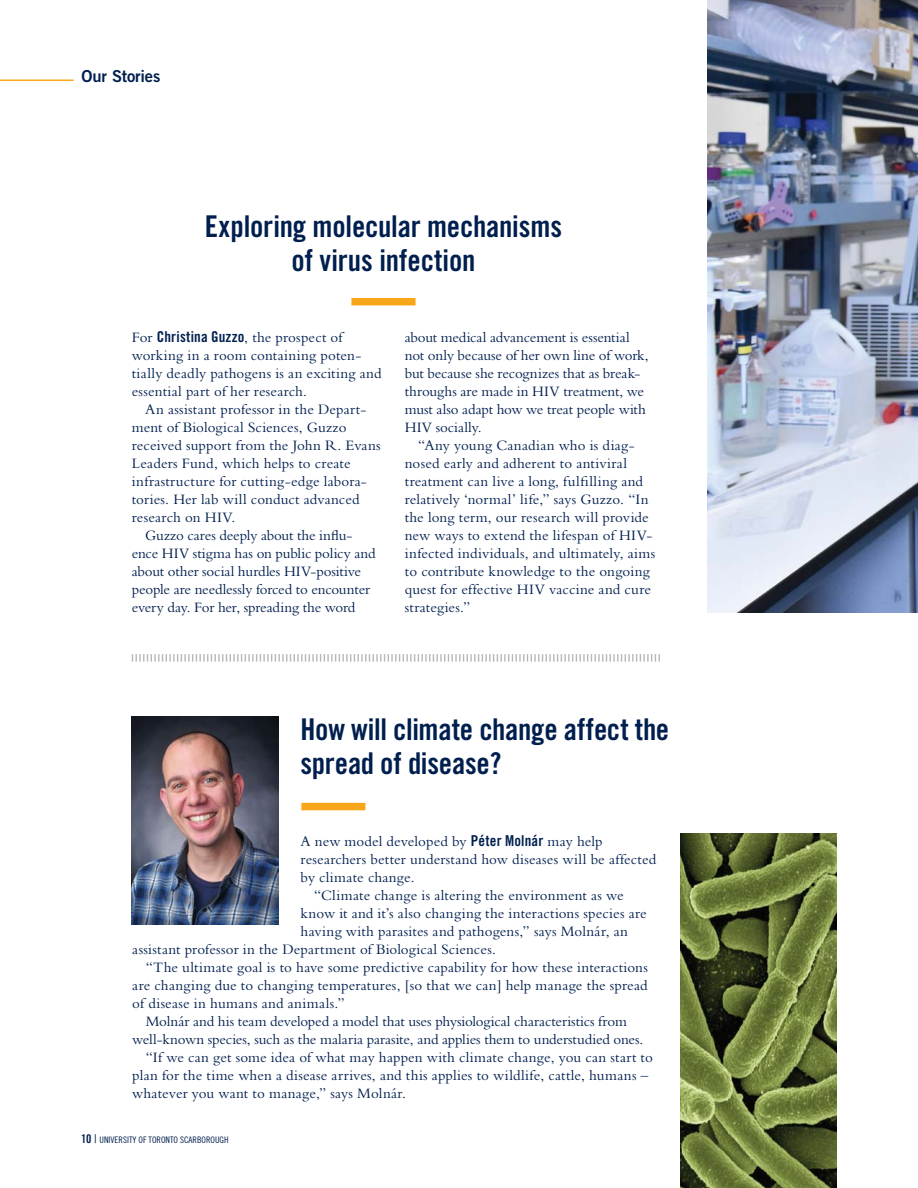
<style>
.page{position:relative;width:918px;height:1188px;background:#fff}
.page>*{position:absolute;margin:0;border:0;box-sizing:border-box;transform-origin:0 0}
.t1{font:30px/34.5px "Trade Gothic Bold Cond Twenty";letter-spacing:-.01em;color:#001f4e;text-align:center}
.t2{font:16.5px "Trade Gothic Bold Two";letter-spacing:-.01em;color:#001f4e}
.t3{font:15px/18px "Bembo";letter-spacing:.01em;color:#001f4e}
.t4{font:15px/18px "Bembo";letter-spacing:-.01em;color:#001f4e}
.t5{font:15px "Bembo";letter-spacing:-.015em;color:#001f4e}
.t6{font:15px "Bembo";letter-spacing:.03em;color:#001f4e}
.t7{font:9px "Trade Gothic Cond Eighteen";color:#001f4e}
.s1{font-family:"Trade Gothic Bold Cond Twenty"}
.s2{font-family:"Trade Gothic Bold Cond Twenty";font-size:12px}
.s3{font-size:12px}
</style>
<div class="page">
<div style="left:351px;top:298px;width:65px;height:7px;background:#faa61a"></div>
<img style="left:707px;top:0;width:211px;height:612px">
<img style="left:680px;top:834px;width:157px;height:354px">
<svg style="left:132px;top:654px;width:528px;height:8px"></svg>
<img style="left:132px;top:717px;width:147px;height:208px">
<div style="left:301px;top:803px;width:64px;height:7px;background:#faa61a"></div>
<hr style="left:0;top:80px;width:74px;height:1px;background:#faa61a">
<p class="t2" style="left:82px;top:66px;width:80px">Our Stories</p>
<h1 class="t1" style="left:205px;top:209px;width:359px">Exploring molecular mechanisms of virus infection</h1>
<p class="t3" style="left:132px;top:328px;width:251px">For <span class="s1">Christina Guzzo</span>, the prospect of working in a room containing poten&shy;tially deadly pathogens is an exciting and essential part of her research.</p>
<p class="t3" style="left:145px;top:400px;width:223px">An assistant professor in the Depart-</p>
<p class="t3" style="left:132px;top:418px;width:217px">ment of Biological Sciences, Guzzo</p>
<p class="t3" style="left:132px;top:436px;width:250px">received support from the John R. Evans</p>
<p class="t3" style="left:132px;top:454px;width:220px">Leaders Fund, which helps to create</p>
<p class="t3" style="left:132px;top:472px;width:237px">infrastructure for cutting-edge labora-</p>
<p class="t3" style="left:132px;top:490px;width:229px">tories. Her lab will conduct advanced</p>
<p class="t3" style="left:132px;top:508px;width:105px">research on HIV.</p>
<p class="t4" style="left:145px;top:526px;width:209px">Guzzo cares deeply about the influ-</p>
<p class="t4" style="left:132px;top:544px;width:245px">ence HIV stigma has on public policy and</p>
<p class="t4" style="left:132px;top:562px;width:231px">about other social hurdles HIV-positive</p>
<p class="t5" style="left:132px;top:581px;width:240px">people are needlessly forced to encounter</p>
<p class="t4" style="left:132px;top:598px;width:225px">every day. For her, spreading the word</p>
<p class="t4" style="left:405px;top:328px;width:245px">about medical advancement is essential not only because of her own line of work, but because she recognizes that as break&shy;throughs are made in HIV treatment, we must also adapt how we treat people with HIV socially.</p>
<p class="t3" style="left:405px;top:436px;width:252px;text-indent:14px">“Any young Canadian who is diag&shy;nosed early and adherent to antiviral treatment can live a long, fulfilling and relatively ‘normal’ life,” says Guzzo. “In the long term, our research will provide new ways to extend the lifespan of HIV&shy;infected individuals, and ultimately, aims to contribute knowledge to the ongoing quest for effective HIV vaccine and cure strategies.”</p>
<h1 class="t1" style="left:301px;top:711px;width:370px;text-align:left">How will climate change affect the spread of disease?</h1>
<p class="t3" style="left:301px;top:832px;width:304px">A new model developed by <span class="s1">Péter Molnár</span> may help</p>
<p class="t3" style="left:301px;top:850px;width:357px">researchers better understand how diseases will be affected</p>
<p class="t3" style="left:301px;top:868px;width:116px">by climate change.</p>
<p class="t3" style="left:314px;top:886px;width:311px">“Climate change is altering the environment as we</p>
<p class="t3" style="left:301px;top:904px;width:348px">know it and it’s also changing the interactions species are</p>
<p class="t3" style="left:301px;top:922px;width:329px">having with parasites and pathogens,” says Molnár, an</p>
<p class="t3" style="left:132px;top:940px;width:365px">assistant professor in the Department of Biological Sciences.</p>
<p class="t3" style="left:146px;top:958px;width:504px">“The ultimate goal is to have some predictive capability for how these interactions</p>
<p class="t3" style="left:132px;top:976px;width:517px">are changing due to changing temperatures, [so that we can] help manage the spread</p>
<p class="t6" style="left:132px;top:995px;width:214px">of disease in humans and animals.”</p>
<p class="t4" style="left:146px;top:1012px;width:483px">Molnár and his team developed a model that uses physiological characteristics from</p>
<p class="t4" style="left:132px;top:1030px;width:513px">well-known species, such as the malaria parasite, and applies them to understudied ones.</p>
<p class="t3" style="left:146px;top:1048px;width:509px">“If we can get some idea of what may happen with climate change, you can start to</p>
<p class="t3" style="left:132px;top:1066px;width:518px">plan for the time when a disease arrives, and this applies to wildlife, cattle, humans –</p>
<p class="t3" style="left:132px;top:1084px;width:275px">whatever you want to manage,” says Molnár.</p>
<p class="t7" style="left:81px;top:1135px;width:149px"><span class="s2">10</span> <span class="s3">|</span> UNIVERSITY OF TORONTO SCARBOROUGH</p>
</div>
